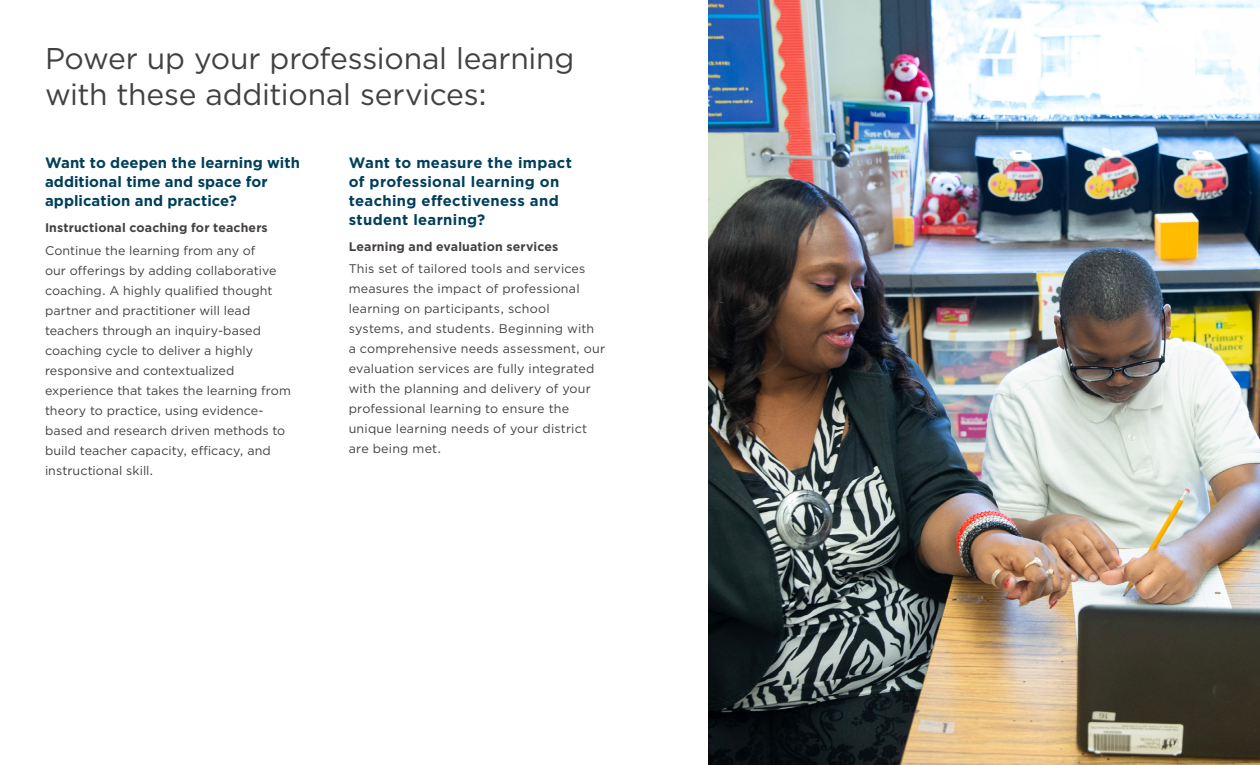
<style>
.page{position:relative;width:1260px;height:765px;background:#fff}
.page>*{position:absolute;margin:0;border:0;box-sizing:border-box;transform-origin:0 0}
.Headline{font:30px/36px "Gotham";letter-spacing:-.01em;color:#414042}
.Sub1{font:700 15px/18.8px "Gotham";letter-spacing:.015em;color:#013f5a}
.Body_copy_medium{font:12.5px/20px "Gotham";letter-spacing:.01em;color:#414042}
.sub2{font:700 12.5px "Gotham";letter-spacing:.01em;color:#454142}
</style>
<div class="page">
<img style="left:709px;top:0;width:551px;height:765px">
<h1 class="Headline" style="left:45px;top:40px;width:531px">Power up your professional learning with these additional services:</h1>
<h2 class="Sub1" style="left:45px;top:154px;width:257px">Want to deepen the learning with additional time and space for application and practice?</h2>
<h3 class="sub2" style="left:45px;top:219px;width:224px">Instructional coaching for teachers</h3>
<p class="Body_copy_medium" style="left:45px;top:240px;width:247px">Continue the learning from any of<br>our offerings by adding collaborative coaching. A highly qualified thought partner and practitioner will lead teachers through an inquiry-based coaching cycle to deliver a highly responsive and contextualized experience that takes the learning from theory to practice, using evidence&shy;based and research driven methods to build teacher capacity, efficacy, and instructional skill.</p>
<h2 class="Sub1" style="left:349px;top:154px;width:225px">Want to measure the impact of professional learning on teaching effectiveness and student learning?</h2>
<h3 class="sub2" style="left:349px;top:238px;width:211px">Learning and evaluation services</h3>
<p class="Body_copy_medium" style="left:349px;top:259px;width:258px">This set of tailored tools and services measures the impact of professional learning on participants, school systems, and students. Beginning with<br>a comprehensive needs assessment, our evaluation services are fully integrated with the planning and delivery of your professional learning to ensure the unique learning needs of your district are being met.</p>
</div>
